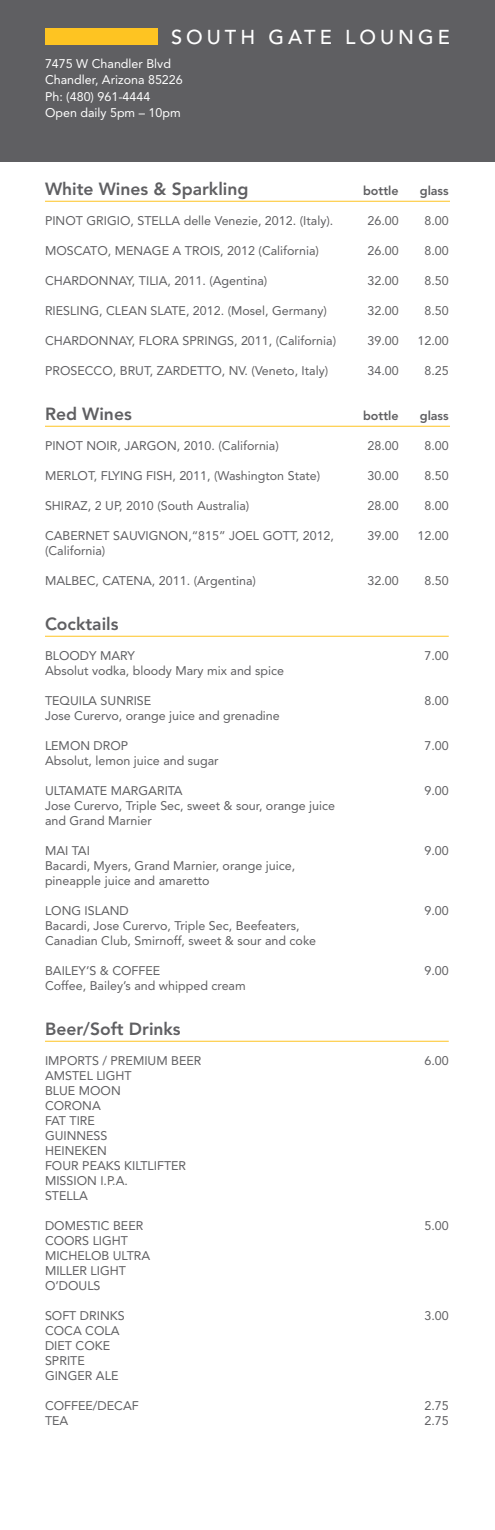
<style>
.page{position:relative;width:495px;height:1530px;background:#fff}
.page>*{position:absolute;margin:0;border:0;box-sizing:border-box;transform-origin:0 0}
.t1{font:500 20px "Avenir";letter-spacing:.2em;color:#fff}
.t2{font:800 17.5px "Avenir";color:#5f5f62}
.t3{font:12.5px "Avenir";color:#5f5f62}
.t4{font:12.5px "Avenir";color:#fff}
.t5{font:800 12.5px "Avenir";color:#5f5f62}
</style>
<div class="page">
<div style="left:0;top:0;width:495px;height:162px;background:#5f5f62"></div>
<div style="left:45px;top:28px;width:112px;height:17px;background:#fec422"></div>
<hr style="left:45px;top:201px;width:405px;height:1px;background:#fec422">
<hr style="left:45px;top:426px;width:405px;height:1px;background:#fec422">
<hr style="left:45px;top:636px;width:404px;height:1px;background:#fec422">
<hr style="left:45px;top:1041px;width:404px;height:1px;background:#fec422">
<p class="t1" style="left:171px;top:25px;width:280px">SOUTH GATE LOUNGE</p>
<p class="t4" style="left:45px;top:56px;width:127px">7475 W Chandler Blvd</p>
<p class="t4" style="left:45px;top:73px;width:139px">Chandler, Arizona 85226</p>
<p class="t4" style="left:45px;top:89px;width:107px">Ph: (480) 961-4444</p>
<p class="t4" style="left:45px;top:105px;width:137px">Open daily 5pm – 10pm</p>
<p class="t2" style="left:45px;top:179px;width:205px">White Wines &amp; Sparkling</p>
<p class="t5" style="left:363px;top:183px;width:37px">bottle</p>
<p class="t5" style="left:420px;top:183px;width:30px">glass</p>
<p class="t3" style="left:45px;top:213px;width:290px">PINOT GRIGIO, STELLA delle Venezie, 2012. (Italy).</p>
<p class="t3" style="left:367px;top:213px;width:33px">26.00</p>
<p class="t3" style="left:424px;top:213px;width:26px">8.00</p>
<p class="t3" style="left:45px;top:243px;width:275px">MOSCATO, MENAGE A TROIS, 2012 (California)</p>
<p class="t3" style="left:367px;top:243px;width:33px">26.00</p>
<p class="t3" style="left:424px;top:243px;width:26px">8.00</p>
<p class="t3" style="left:45px;top:273px;width:224px">CHARDONNAY, TILIA, 2011. (Agentina)</p>
<p class="t3" style="left:367px;top:273px;width:33px">32.00</p>
<p class="t3" style="left:424px;top:273px;width:26px">8.50</p>
<p class="t3" style="left:45px;top:303px;width:283px">RIESLING, CLEAN SLATE, 2012. (Mosel, Germany)</p>
<p class="t3" style="left:367px;top:303px;width:33px">32.00</p>
<p class="t3" style="left:424px;top:303px;width:26px">8.50</p>
<p class="t3" style="left:45px;top:333px;width:293px">CHARDONNAY, FLORA SPRINGS, 2011, (California)</p>
<p class="t3" style="left:367px;top:333px;width:33px">39.00</p>
<p class="t3" style="left:417px;top:333px;width:33px">12.00</p>
<p class="t3" style="left:45px;top:363px;width:285px">PROSECCO, BRUT, ZARDETTO, NV. (Veneto, Italy)</p>
<p class="t3" style="left:367px;top:363px;width:33px">34.00</p>
<p class="t3" style="left:424px;top:363px;width:26px">8.25</p>
<p class="t2" style="left:45px;top:404px;width:88px">Red Wines</p>
<p class="t5" style="left:363px;top:408px;width:37px">bottle</p>
<p class="t5" style="left:420px;top:408px;width:30px">glass</p>
<p class="t3" style="left:45px;top:438px;width:235px">PINOT NOIR, JARGON, 2010. (California)</p>
<p class="t3" style="left:367px;top:438px;width:33px">28.00</p>
<p class="t3" style="left:424px;top:438px;width:26px">8.00</p>
<p class="t3" style="left:45px;top:468px;width:277px">MERLOT, FLYING FISH, 2011, (Washington State)</p>
<p class="t3" style="left:367px;top:468px;width:33px">30.00</p>
<p class="t3" style="left:424px;top:468px;width:26px">8.50</p>
<p class="t3" style="left:45px;top:498px;width:206px">SHIRAZ, 2 UP, 2010 (South Australia)</p>
<p class="t3" style="left:367px;top:498px;width:33px">28.00</p>
<p class="t3" style="left:424px;top:498px;width:26px">8.00</p>
<p class="t3" style="left:45px;top:528px;width:291px">CABERNET SAUVIGNON,“815” JOEL GOTT, 2012,</p>
<p class="t3" style="left:367px;top:528px;width:33px">39.00</p>
<p class="t3" style="left:417px;top:528px;width:33px">12.00</p>
<p class="t3" style="left:45px;top:543px;width:62px">(California)</p>
<p class="t3" style="left:45px;top:573px;width:212px">MALBEC, CATENA, 2011. (Argentina)</p>
<p class="t3" style="left:367px;top:573px;width:33px">32.00</p>
<p class="t3" style="left:424px;top:573px;width:26px">8.50</p>
<p class="t2" style="left:45px;top:614px;width:75px">Cocktails</p>
<p class="t3" style="left:45px;top:648px;width:91px">BLOODY MARY</p>
<p class="t3" style="left:424px;top:648px;width:26px">7.00</p>
<p class="t3" style="left:45px;top:663px;width:240px">Absolut vodka, bloody Mary mix and spice</p>
<p class="t3" style="left:45px;top:693px;width:108px">TEQUILA SUNRISE</p>
<p class="t3" style="left:424px;top:693px;width:26px">8.00</p>
<p class="t3" style="left:45px;top:708px;width:236px">Jose Curervo, orange juice and grenadine</p>
<p class="t3" style="left:45px;top:738px;width:85px">LEMON DROP</p>
<p class="t3" style="left:424px;top:738px;width:26px">7.00</p>
<p class="t3" style="left:45px;top:753px;width:175px">Absolut, lemon juice and sugar</p>
<p class="t3" style="left:45px;top:783px;width:139px">ULTAMATE MARGARITA</p>
<p class="t3" style="left:424px;top:783px;width:26px">9.00</p>
<p class="t3" style="left:45px;top:798px;width:292px">Jose Curervo, Triple Sec, sweet &amp; sour, orange juice</p>
<p class="t3" style="left:45px;top:813px;width:108px">and Grand Marnier</p>
<p class="t3" style="left:45px;top:843px;width:46px">MAI TAI</p>
<p class="t3" style="left:424px;top:843px;width:26px">9.00</p>
<p class="t3" style="left:45px;top:858px;width:252px">Bacardi, Myers, Grand Marnier, orange juice,</p>
<p class="t3" style="left:45px;top:873px;width:166px">pineapple juice and amaretto</p>
<p class="t3" style="left:45px;top:903px;width:85px">LONG ISLAND</p>
<p class="t3" style="left:424px;top:903px;width:26px">9.00</p>
<p class="t3" style="left:45px;top:918px;width:256px">Bacardi, Jose Curervo, Triple Sec, Beefeaters,</p>
<p class="t3" style="left:45px;top:933px;width:273px">Canadian Club, Smirnoff, sweet &amp; sour and coke</p>
<p class="t3" style="left:45px;top:963px;width:117px">BAILEY’S &amp; COFFEE</p>
<p class="t3" style="left:424px;top:963px;width:26px">9.00</p>
<p class="t3" style="left:45px;top:978px;width:202px">Coffee, Bailey’s and whipped cream</p>
<p class="t2" style="left:45px;top:1019px;width:137px">Beer/Soft Drinks</p>
<p class="t3" style="left:45px;top:1053px;width:158px">IMPORTS / PREMIUM BEER</p>
<p class="t3" style="left:424px;top:1053px;width:26px">6.00</p>
<p class="t3" style="left:45px;top:1068px;width:88px">AMSTEL LIGHT</p>
<p class="t3" style="left:45px;top:1083px;width:77px">BLUE MOON</p>
<p class="t3" style="left:45px;top:1098px;width:57px">CORONA</p>
<p class="t3" style="left:45px;top:1113px;width:52px">FAT TIRE</p>
<p class="t3" style="left:45px;top:1128px;width:64px">GUINNESS</p>
<p class="t3" style="left:45px;top:1143px;width:63px">HEINEKEN</p>
<p class="t3" style="left:45px;top:1158px;width:143px">FOUR PEAKS KILTLIFTER</p>
<p class="t3" style="left:45px;top:1173px;width:85px">MISSION I.P.A.</p>
<p class="t3" style="left:45px;top:1188px;width:44px">STELLA</p>
<p class="t3" style="left:45px;top:1218px;width:100px">DOMESTIC BEER</p>
<p class="t3" style="left:424px;top:1218px;width:26px">5.00</p>
<p class="t3" style="left:45px;top:1233px;width:85px">COORS LIGHT</p>
<p class="t3" style="left:45px;top:1248px;width:107px">MICHELOB ULTRA</p>
<p class="t3" style="left:45px;top:1263px;width:83px">MILLER LIGHT</p>
<p class="t3" style="left:45px;top:1278px;width:57px">O’DOULS</p>
<p class="t3" style="left:45px;top:1308px;width:81px">SOFT DRINKS</p>
<p class="t3" style="left:424px;top:1308px;width:26px">3.00</p>
<p class="t3" style="left:45px;top:1323px;width:76px">COCA COLA</p>
<p class="t3" style="left:45px;top:1338px;width:67px">DIET COKE</p>
<p class="t3" style="left:45px;top:1353px;width:41px">SPRITE</p>
<p class="t3" style="left:45px;top:1368px;width:75px">GINGER ALE</p>
<p class="t3" style="left:45px;top:1398px;width:95px">COFFEE/DECAF</p>
<p class="t3" style="left:424px;top:1398px;width:26px">2.75</p>
<p class="t3" style="left:45px;top:1413px;width:25px">TEA</p>
<p class="t3" style="left:424px;top:1413px;width:26px">2.75</p>
</div>
